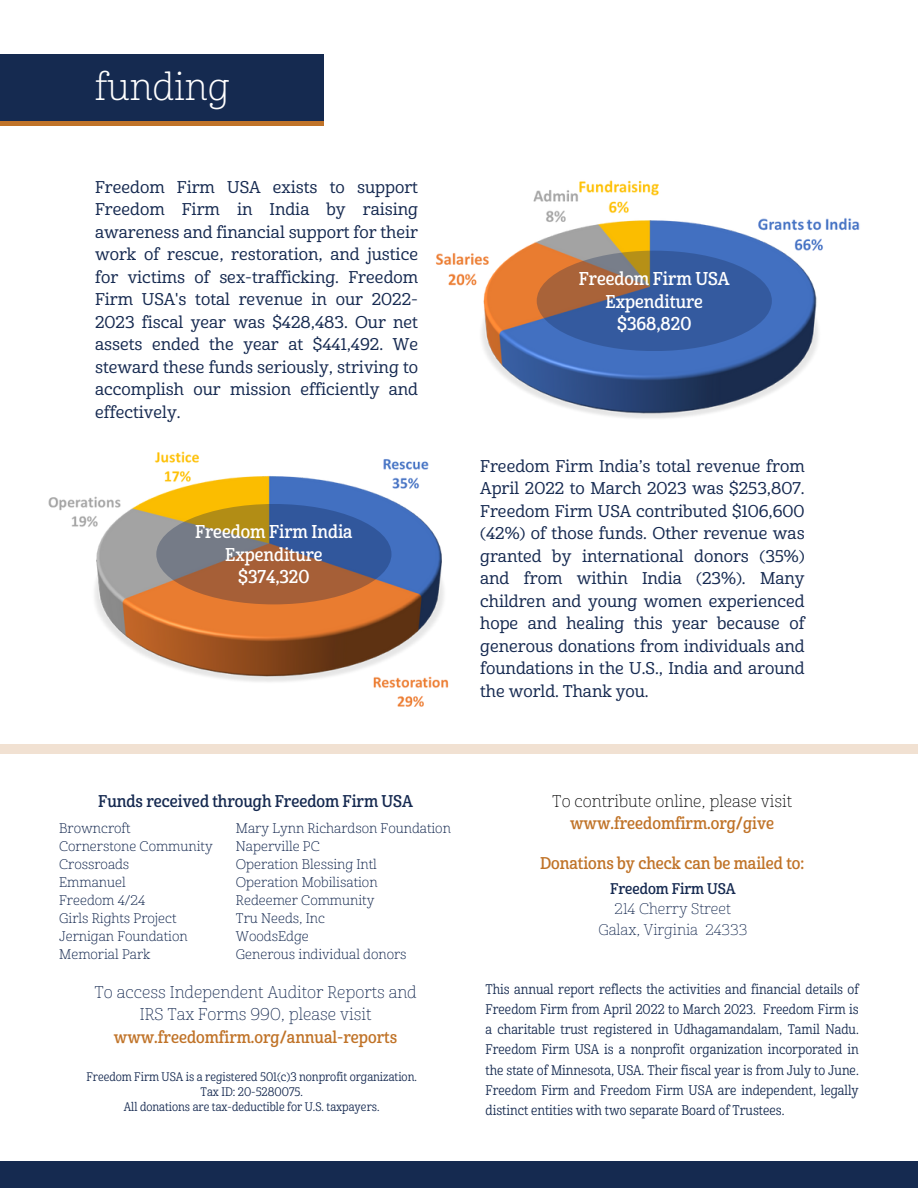
<style>
.page{position:relative;width:918px;height:1188px;background:#fff}
.page>*{position:absolute;margin:0;border:0;box-sizing:border-box;transform-origin:0 0}
.t1{font:37.5px "Cabrito Nor Lig";color:#fff}
.t2{font:18px/22.5px "Cabrito Con Dem";color:#fff;text-align:center}
.t3{font:16.5px/22.5px "Cabrito Nor Med";color:#152950;text-align:justify}
.t4{font:16.5px "Cabrito Con Dem";color:#c07328}
.t5{font:16.5px/22.5px "Cabrito Nor Thi";color:#152950;text-align:center}
.t6{font:16.5px "Cabrito Con Dem";color:#152950}
.t7{font:16.5px "Cabrito Nor Thi";color:#000}
.t8{font:15px/20.2px "Cabrito Nor Thi";color:#152950;text-align:center}
.t9{font:15px "Cabrito Con Dem";color:#152950}
.t10{font:13.5px/20.2px "Cabrito Con Reg";color:#152a50;text-align:justify}
.t11{font:13.5px/18px "Cabrito Nor Lig";color:#152950}
.t12{font:12px/15px "Cabrito Con Reg";color:#152950;text-align:center}
</style>
<div class="page">
<div style="left:0;top:59px;width:324px;height:66px;background:linear-gradient(to right,#c07328,#c07328)"></div>
<div style="left:0;top:1161px;width:918px;height:27px;background:#152a50"></div>
<div style="left:0;top:54px;width:324px;height:66px;background:#152a50"></div>
<img style="left:436px;top:180px;width:424px;height:238px">
<img style="left:48px;top:451px;width:401px;height:256px">
<div style="left:0;top:744px;width:918px;height:9px;background:#f1e1d2"></div>
<svg style="left:537px;top:251px;width:235px;height:100px;background:#4f5e87"></svg>
<svg style="left:156px;top:504px;width:235px;height:100px;background:#786662"></svg>
<h1 class="t1" style="left:95px;top:63px;width:136px">funding</h1>
<p class="t3" style="left:95px;top:175px;width:325px">Freedom Firm USA exists to support Freedom Firm in India by raising awareness and financial support for their work of rescue, restoration, and justice for victims of sex-trafficking. Freedom Firm USA's total revenue in our 2022- 2023 fiscal year was $428,483. Our net assets ended the year at $441,492. We steward these funds seriously, striving to accomplish our mission efficiently and effectively.</p>
<p class="t2" style="left:195px;top:520px;width:159px">Freedom Firm India<br>Expenditure $374,320</p>
<p class="t2" style="left:579px;top:267px;width:152px">Freedom Firm USA<br>Expenditure $368,820</p>
<p class="t3" style="left:480px;top:454px;width:326px">Freedom Firm India’s total revenue from April 2022 to March 2023 was $253,807.<br>Freedom Firm USA contributed $106,600 (42%) of those funds. Other revenue was granted by international donors (35%) and from within India (23%). Many children and young women experienced hope and healing this year because of generous donations from individuals and foundations in the U.S., India and around the world. Thank you.</p>
<p class="t6" style="left:98px;top:790px;width:316px">Funds received through Freedom Firm USA</p>
<p class="t11" style="left:59px;top:819px;width:155px">Browncroft<br>Cornerstone Community<br>Crossroads<br>Emmanuel<br>Freedom 4/24<br>Girls Rights Project<br>Jernigan Foundation<br>Memorial Park</p>
<p class="t11" style="left:236px;top:819px;width:216px">Mary Lynn Richardson Foundation<br>Naperville PC<br>Operation Blessing Intl<br>Operation Mobilisation<br>Redeemer Community<br>Tru Needs, Inc<br>WoodsEdge<br>Generous individual donors</p>
<p class="t5" style="left:94px;top:980px;width:324px">To access Independent Auditor Reports and<br>IRS Tax Forms 990, please visit</p>
<p class="t4" style="left:114px;top:1026px;width:285px">www.freedomfirm.org/annual-reports</p>
<p class="t12" style="left:86px;top:1069px;width:332px">Freedom Firm USA is a registered 501(c)3 nonprofit organization.<br>Tax ID: 20-5280075.<br>All donations are tax-deductible for U.S. taxpayers.</p>
<p class="t7" style="left:552px;top:790px;width:241px">To contribute online, please visit</p>
<p class="t4" style="left:570px;top:813px;width:206px">www.freedomfirm.org/give</p>
<p class="t4" style="left:540px;top:853px;width:266px">Donations by check can be mailed to:</p>
<p class="t9" style="left:610px;top:879px;width:127px">Freedom Firm USA</p>
<p class="t8" style="left:598px;top:898px;width:150px">214 Cherry Street<br>Galax, Virginia 24333</p>
<p class="t10" style="left:486px;top:978px;width:375px">This annual report reflects the activities and financial details of Freedom Firm from April 2022 to March 2023. Freedom Firm is a charitable trust registered in Udhagamandalam, Tamil Nadu.<br>Freedom Firm USA is a nonprofit organization incorporated in the state of Minnesota, USA. Their fiscal year is from July to June.<br>Freedom Firm and Freedom Firm USA are independent, legally distinct entities with two separate Board of Trustees.</p>
</div>
